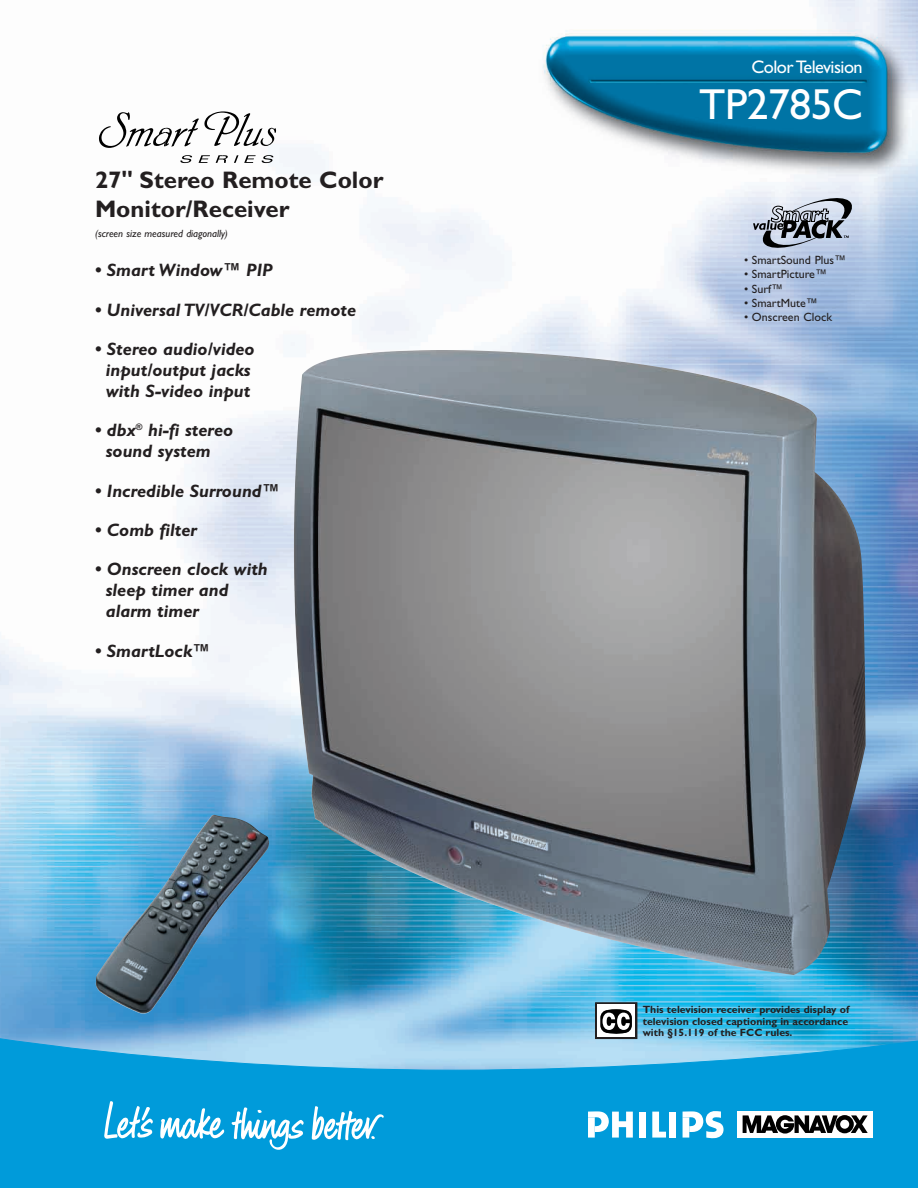
<style>
.page{position:relative;width:918px;height:1188px;background:#fff}
.page>*{position:absolute;margin:0;border:0;box-sizing:border-box;transform-origin:0 0}
.t1{font:43.5px "Gill Sans";letter-spacing:-.01em;color:#fff}
.t2{font:700 24px/28.8px "Gill Sans";color:#231f20}
.t3{font:18.3px "Gill Sans";letter-spacing:-.03em;color:#fff}
.t4{font:italic 700 18px/21px "Gill Sans";color:#231f20}
.t5{font:12px "Gill Sans";color:#231f20}
.t6{font:700 10.5px/11.2px "Gill Sans";color:#231f20;text-align:justify}
.t7{font:italic 10.5px "Gill Sans";color:#231f20}
</style>
<div class="page">
<img style="left:0;top:0;width:918px;height:1037px">
<svg style="left:0;top:1037px;width:918px;height:151px;background:#1ba4dd"></svg>
<svg style="left:104px;top:1101px;width:50px;height:38px"></svg>
<svg style="left:160px;top:1108px;width:65px;height:32px"></svg>
<svg style="left:231px;top:1107px;width:73px;height:45px"></svg>
<svg style="left:312px;top:1105px;width:72px;height:36px"></svg>
<svg style="left:683px;top:1111px;width:41px;height:27px"></svg>
<div style="left:639px;top:1112px;width:7px;height:26px;background:#fff"></div>
<div style="left:669px;top:1112px;width:7px;height:26px;background:#fff"></div>
<svg style="left:652px;top:1112px;width:14px;height:26px"></svg>
<svg style="left:588px;top:1111px;width:45px;height:27px"></svg>
<div style="left:588px;top:1117px;width:7px;height:21px;background:#fff"></div>
<div style="left:737px;top:1111px;width:135px;height:27px;background:#fff"></div>
<svg style="left:743px;top:1115px;width:125px;height:19px"></svg>
<img style="left:96px;top:815px;width:173px;height:199px">
<svg style="left:99px;top:111px;width:177px;height:37px"></svg>
<svg style="left:180px;top:155px;width:13px;height:8px"></svg>
<svg style="left:199px;top:155px;width:11px;height:8px"></svg>
<svg style="left:216px;top:155px;width:12px;height:8px"></svg>
<svg style="left:234px;top:155px;width:4px;height:8px"></svg>
<svg style="left:244px;top:155px;width:30px;height:8px"></svg>
<img style="left:302px;top:350px;width:564px;height:610px">
<svg style="left:753px;top:195px;width:100px;height:55px;background:#9aa1ae"></svg>
<div style="left:595px;top:1003px;width:42px;height:36px;border:1px solid #231f20"></div>
<div style="left:597px;top:1005px;width:38px;height:32px;background:#fff"></div>
<svg style="left:600px;top:1009px;width:32px;height:25px"></svg>
<h2 class="t2" style="left:95px;top:169px;width:290px">27" Stereo Remote Color<br>Monitor/Receiver</h2>
<p class="t7" style="left:95px;top:230px;width:135px">(screen size measured diagonally)</p>
<p class="t4" style="left:95px;top:262px;width:179px">• Smart Window™ PIP</p>
<p class="t4" style="left:95px;top:301px;width:263px">• Universal TV/VCR/Cable remote</p>
<p class="t4" style="left:95px;top:340px;width:161px;text-align:center">• Stereo audio/video input/output jacks with S-video input</p>
<p class="t4" style="left:106px;top:422px;width:129px;text-indent:-11px">• dbx<sup>®</sup> hi-fi stereo sound system</p>
<p class="t4" style="left:95px;top:482px;width:186px">• Incredible Surround™</p>
<p class="t4" style="left:95px;top:521px;width:104px">• Comb filter</p>
<p class="t4" style="left:106px;top:561px;width:164px;text-indent:-11px">• Onscreen clock with sleep timer and alarm timer</p>
<p class="t4" style="left:95px;top:642px;width:117px">• SmartLock™</p>
<p class="t3" style="left:752px;top:61px;width:113px">Color Television</p>
<h1 class="t1" style="left:699px;top:89px;width:165px">TP2785C</h1>
<p class="t5" style="left:744px;top:256px;width:104px">• SmartSound Plus™</p>
<p class="t5" style="left:744px;top:270px;width:85px">• SmartPicture™</p>
<p class="t5" style="left:744px;top:284px;width:41px">• Surf™</p>
<p class="t5" style="left:744px;top:299px;width:75px">• SmartMute™</p>
<p class="t5" style="left:744px;top:313px;width:90px">• Onscreen Clock</p>
<p class="t6" style="left:643px;top:1005px;width:208px">This television receiver provides display of television closed captioning in accordance with §15.119 of the FCC rules.</p>
</div>
